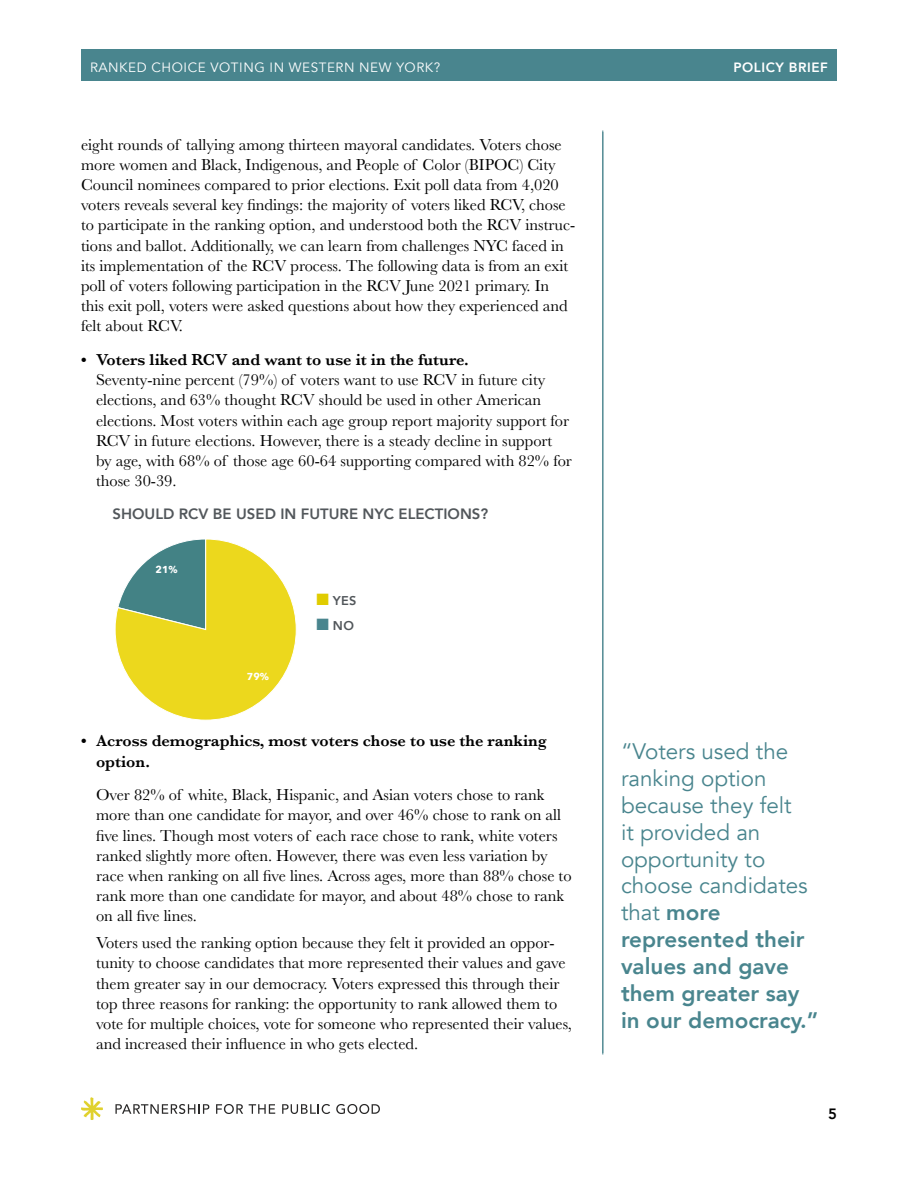
<style>
.page{position:relative;width:918px;height:1188px;background:#fff}
.page>*{position:absolute;margin:0;border:0;box-sizing:border-box;transform-origin:0 0}
.t1{font:22.35px/26.8px "Avenir";color:#49858e}
.Bulleted_Body{font:16.5px/20.1px "Baskerville";color:#000}
.Body_Text{font:16.5px/20.1px "Baskerville";color:#000}
.Bulleted_Body_Level{font:16.5px/20.1px "Baskerville";color:#000}
.Bulleted_Body-2{font:600 16.5px/20.1px "Baskerville";color:#000}
.Chart_Heading_No_Rul{font:800 15px "Avenir";color:#52575b}
.t2{font:800 15px "Avenir";color:#000}
.t3{font:13.5px "Avenir";letter-spacing:.04em;color:#fff}
.t4{font:800 13.5px "Avenir";letter-spacing:.04em;color:#fff}
.Black_Caption{font:800 12.75px "Avenir";color:#52575b}
.t5{font:700 10.05px "Avenir Next";color:#fff}
.s1{font-weight:600}
.s2{color:#e0cc00}
.s3{color:#49858e}
.s4{font-weight:800}
</style>
<div class="page">
<div style="left:81px;top:50px;width:756px;height:31px;background:#49858e"></div>
<svg style="left:115px;top:1104px;width:94px;height:10px"></svg>
<svg style="left:216px;top:1104px;width:27px;height:10px"></svg>
<svg style="left:249px;top:1104px;width:26px;height:10px"></svg>
<svg style="left:282px;top:1104px;width:48px;height:10px"></svg>
<svg style="left:336px;top:1104px;width:44px;height:10px"></svg>
<svg style="left:81px;top:1097px;width:22px;height:23px"></svg>
<hr style="left:602px;top:130px;width:1px;height:923px;background:#49858e">
<svg style="left:115px;top:539px;width:182px;height:182px"></svg>
<hr style="left:602px;top:132px;width:1px;height:922px;background:#49858e">
<p class="t3" style="left:90px;top:59px;width:352px">RANKED CHOICE VOTING IN WESTERN NEW YORK?</p>
<p class="t4" style="left:733px;top:57px;width:96px">POLICY BRIEF</p>
<p class="Body_Text" style="left:81px;top:135px;width:496px">eight rounds of tallying among thirteen mayoral candidates. Voters chose more women and Black, Indigenous, and People of Color (BIPOC) City Council nominees compared to prior elections. Exit poll data from 4,020 voters reveals several key findings: the majority of voters liked RCV, chose to participate in the ranking option, and understood both the RCV instruc&shy;tions and ballot. Additionally, we can learn from challenges NYC faced in its implementation of the RCV process. The following data is from an exit poll of voters following participation in the RCV June 2021 primary. In this exit poll, voters were asked questions about how they experienced and felt about RCV.</p>
<p class="Bulleted_Body" style="left:96px;top:350px;width:477px;text-indent:-15px"><span class="s1">• Voters liked RCV and want to use it in the future.<br></span>Seventy-nine percent (79%) of voters want to use RCV in future city elections, and 63% thought RCV should be used in other American elections. Most voters within each age group report majority support for RCV in future elections. However, there is a steady decline in support by age, with 68% of those age 60-64 supporting compared with 82% for those 30-39.</p>
<p class="Chart_Heading_No_Rul" style="left:112px;top:502px;width:377px">SHOULD RCV BE USED IN FUTURE NYC ELECTIONS?</p>
<p class="t5" style="left:156px;top:561px;width:24px">21%</p>
<p class="t5" style="left:247px;top:668px;width:24px">79%</p>
<p class="Black_Caption" style="left:316px;top:591px;width:42px"><span class="s2">■</span> YES</p>
<p class="Black_Caption" style="left:316px;top:616px;width:39px"><span class="s3">■</span> NO</p>
<p class="Bulleted_Body-2" style="left:96px;top:731px;width:452px;text-indent:-15px">• Across demographics, most voters chose to use the ranking option.</p>
<p class="Bulleted_Body" style="left:96px;top:785px;width:477px">Over 82% of white, Black, Hispanic, and Asian voters chose to rank more than one candidate for mayor, and over 46% chose to rank on all five lines. Though most voters of each race chose to rank, white voters ranked slightly more often. However, there was even less variation by race when ranking on all five lines. Across ages, more than 88% chose to rank more than one candidate for mayor, and about 48% chose to rank on all five lines.</p>
<p class="Bulleted_Body_Level" style="left:96px;top:933px;width:478px">Voters used the ranking option because they felt it provided an oppor&shy;tunity to choose candidates that more represented their values and gave them greater say in our democracy. Voters expressed this through their top three reasons for ranking: the opportunity to rank allowed them to vote for multiple choices, vote for someone who represented their values, and increased their influence in who gets elected.</p>
<h1 class="t1" style="left:621px;top:738px;width:199px">“Voters used the ranking option because they felt<br>it provided an opportunity to choose candidates that <span class="s4">more represented their values and gave them greater say in our democracy.”</span></h1>
<p class="t2" style="left:828px;top:1102px;width:10px">5</p>
</div>
